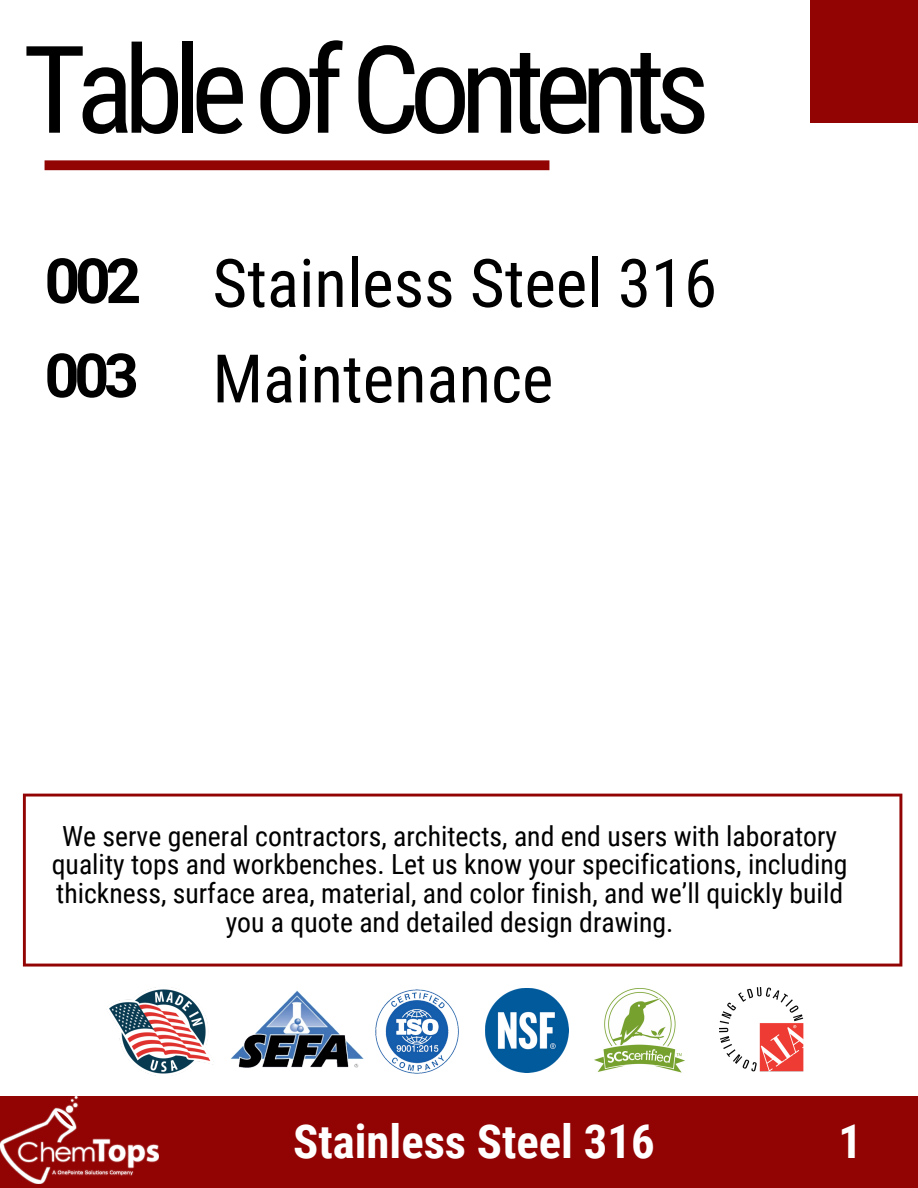
<style>
.page{position:relative;width:918px;height:1188px;background:#fff}
.page>*{position:absolute;margin:0;border:0;box-sizing:border-box;transform-origin:0 0}
.t1{font:121.5px "Roboto Condensed";letter-spacing:-.085em;color:#000}
.t2{font:67.05px/95.4px "Roboto Condensed";color:#000}
.t3{font:700 62.4px "Roboto";color:#000}
.t4{font:700 60.9px "Roboto";color:#000}
.t5{font:700 46.65px "Roboto Condensed";color:#fff}
.t6{font:27.75px/28.8px "Roboto Condensed";color:#000;text-align:center}
</style>
<div class="page">
<div style="left:0;top:1096px;width:918px;height:92px;background:#920403"></div>
<img style="left:0;top:1096px;width:159px;height:88px">
<div style="left:810px;top:0;width:108px;height:123px;background:#920403"></div>
<svg style="left:45px;top:160px;width:504px;height:10px;background:#960d0c"></svg>
<img style="left:231px;top:990px;width:118px;height:78px">
<img style="left:109px;top:987px;width:104px;height:87px">
<img style="left:349px;top:989px;width:220px;height:85px">
<img style="left:719px;top:987px;width:85px;height:85px">
<img style="left:594px;top:988px;width:91px;height:85px">
<svg style="left:23px;top:794px;width:879px;height:173px"></svg>
<h1 class="t1" style="left:23px;top:20px;width:689px">TableofContents</h1>
<h3 class="t3" style="left:45px;top:245px;width:98px">002</h3>
<h3 class="t4" style="left:45px;top:341px;width:96px">003</h3>
<h2 class="t2" style="left:212px;top:236px;width:506px">Stainless Steel 316<br>Maintenance</h2>
<p class="t6" style="left:52px;top:822px;width:797px">We serve general contractors, architects, and end users with laboratory quality tops and workbenches. Let us know your specifications, including thickness, surface area, material, and color finish, and we’ll quickly build you a quote and detailed design drawing.</p>
<h3 class="t5" style="left:293px;top:1115px;width:363px">Stainless Steel 316</h3>
<h3 class="t5" style="left:838px;top:1115px;width:25px">1</h3>
</div>
